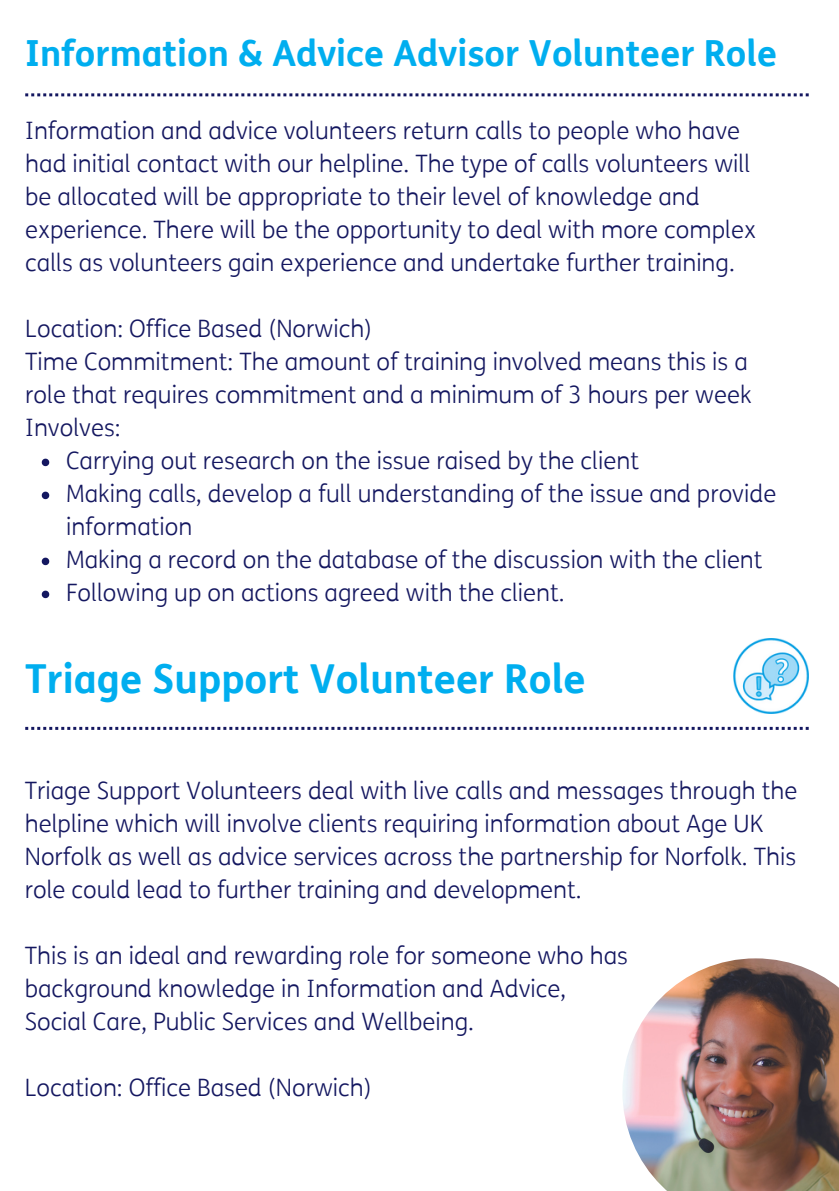
<style>
.page{position:relative;width:839px;height:1191px;background:#fff}
.page>*{position:absolute;margin:0;border:0;box-sizing:border-box;transform-origin:0 0}
.t1{font:700 40px "FS Me";color:#00aeef}
.t2{font:700 36px "FS Me";color:#00aeef}
.t3{font:300 24px/33px "FS Me";color:#141760}
</style>
<div class="page">
<svg style="left:25px;top:93px;width:783px;height:3px"></svg>
<svg style="left:42px;top:459px;width:7px;height:7px"></svg>
<svg style="left:42px;top:492px;width:7px;height:7px"></svg>
<svg style="left:42px;top:558px;width:7px;height:7px"></svg>
<svg style="left:42px;top:591px;width:7px;height:7px"></svg>
<svg style="left:25px;top:727px;width:783px;height:3px"></svg>
<img style="left:733px;top:639px;width:75px;height:75px">
<img style="left:623px;top:958px;width:215px;height:233px">
<h1 class="t2" style="left:25px;top:33px;width:753px">Information &amp; Advice Advisor Volunteer Role</h1>
<p class="t3" style="left:25px;top:115px;width:732px">Information and advice volunteers return calls to people who have had initial contact with our helpline. The type of calls volunteers will be allocated will be appropriate to their level of knowledge and experience. There will be the opportunity to deal with more complex calls as volunteers gain experience and undertake further training.</p>
<p class="t3" style="left:25px;top:313px;width:348px">Location: Office Based (Norwich)</p>
<p class="t3" style="left:25px;top:346px;width:727px">Time Commitment: The amount of training involved means this is a role that requires commitment and a minimum of 3 hours per week</p>
<p class="t3" style="left:25px;top:412px;width:97px">Involves:</p>
<p class="t3" style="left:66px;top:445px;width:574px">Carrying out research on the issue raised by the client</p>
<p class="t3" style="left:66px;top:478px;width:711px">Making calls, develop a full understanding of the issue and provide information</p>
<p class="t3" style="left:66px;top:544px;width:698px">Making a record on the database of the discussion with the client</p>
<p class="t3" style="left:66px;top:577px;width:500px">Following up on actions agreed with the client.</p>
<p class="t1" style="left:25px;top:657px;width:562px">Triage Support Volunteer Role</p>
<p class="t3" style="left:25px;top:775px;width:774px">Triage Support Volunteers deal with live calls and messages through the helpline which will involve clients requiring information about Age UK Norfolk as well as advice services across the partnership for Norfolk. This role could lead to further training and development.</p>
<p class="t3" style="left:25px;top:940px;width:604px">This is an ideal and rewarding role for someone who has</p>
<p class="t3" style="left:25px;top:973px;width:543px">background knowledge in Information and Advice,</p>
<p class="t3" style="left:25px;top:1006px;width:450px">Social Care, Public Services and Wellbeing.</p>
<p class="t3" style="left:25px;top:1072px;width:348px">Location: Office Based (Norwich)</p>
</div>
